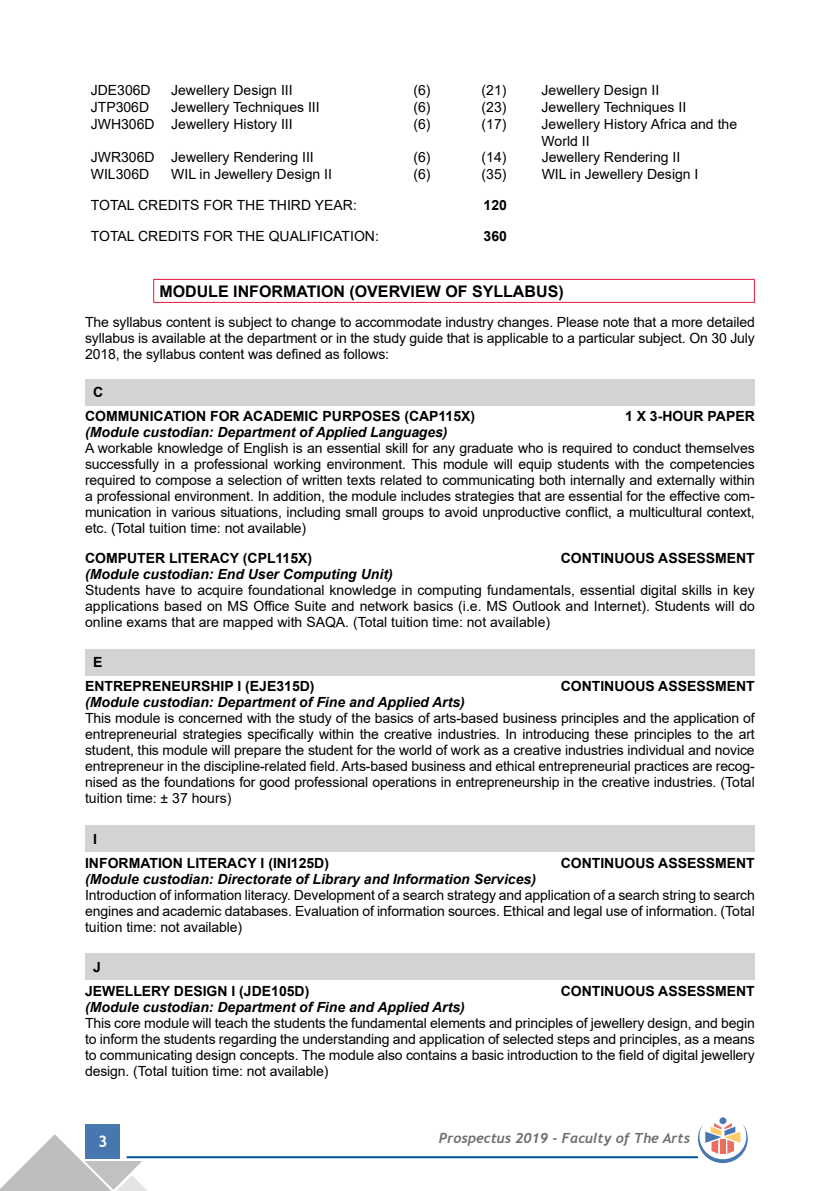
<style>
.page{position:relative;width:840px;height:1191px;background:#fff}
.page>*{position:absolute;margin:0;border:0;box-sizing:border-box;transform-origin:0 0}
.t1{font:700 16px "Arial";color:#000}
.t2{font:700 16px "Trebuchet MS";color:#fff}
.t3{font:14px/16px "Arial";color:#000;text-align:justify}
.t4{font:700 14px/24px "Arial";color:#000}
.t5{font:italic 700 14px "Arial";color:#000}
.t6{font:italic 700 14px "Trebuchet";color:#6d6e71}
</style>
<div class="page">
<div style="left:86px;top:1124px;width:34px;height:34px;background:#4777ae"></div>
<hr style="left:126px;top:1156px;width:571px;height:2px;background:#005596">
<svg style="left:0;top:1134px;width:148px;height:57px"></svg>
<div style="left:719px;top:1117px;width:7px;height:7px;background:#4777ae;border-radius:50%"></div>
<svg style="left:697px;top:1123px;width:50px;height:40px"></svg>
<hr style="left:153px;top:279px;width:601px;height:1px;background:#e31837">
<svg style="left:153px;top:280px;width:1px;height:22px"></svg>
<svg style="left:753px;top:280px;width:1px;height:22px"></svg>
<hr style="left:153px;top:302px;width:601px;height:1px;background:#e31837">
<div style="left:85px;top:379px;width:669px;height:26px;background:#d1d3d4"></div>
<div style="left:85px;top:649px;width:669px;height:26px;background:#d1d3d4"></div>
<div style="left:85px;top:825px;width:669px;height:26px;background:#d1d3d4"></div>
<div style="left:85px;top:953px;width:669px;height:27px;background:#d1d3d4"></div>
<p class="t3" style="left:91px;top:82px;width:61px">JDE306D</p>
<p class="t3" style="left:171px;top:82px;width:123px">Jewellery Design III</p>
<p class="t3" style="left:413px;top:82px;width:19px">(6)</p>
<p class="t3" style="left:481px;top:82px;width:26px">(21)</p>
<p class="t3" style="left:541px;top:82px;width:119px">Jewellery Design II</p>
<p class="t3" style="left:91px;top:99px;width:60px">JTP306D</p>
<p class="t3" style="left:171px;top:99px;width:150px">Jewellery Techniques III</p>
<p class="t3" style="left:413px;top:99px;width:19px">(6)</p>
<p class="t3" style="left:481px;top:99px;width:26px">(23)</p>
<p class="t3" style="left:541px;top:99px;width:146px">Jewellery Techniques II</p>
<p class="t3" style="left:91px;top:116px;width:203px">JWH306D Jewellery History III</p>
<p class="t3" style="left:413px;top:116px;width:19px">(6)</p>
<p class="t3" style="left:481px;top:116px;width:26px">(17)</p>
<p class="t3" style="left:541px;top:115px;width:197px;line-height:16.8px">Jewellery History Africa and the<br>World II</p>
<p class="t3" style="left:91px;top:149px;width:224px">JWR306D Jewellery Rendering III</p>
<p class="t3" style="left:413px;top:149px;width:19px">(6)</p>
<p class="t3" style="left:481px;top:149px;width:26px">(14)</p>
<p class="t3" style="left:541px;top:149px;width:140px">Jewellery Rendering II</p>
<p class="t3" style="left:91px;top:166px;width:60px">WIL306D</p>
<p class="t3" style="left:171px;top:166px;width:162px">WIL in Jewellery Design II</p>
<p class="t3" style="left:413px;top:166px;width:19px">(6)</p>
<p class="t3" style="left:481px;top:166px;width:26px">(35)</p>
<p class="t3" style="left:541px;top:166px;width:158px">WIL in Jewellery Design I</p>
<p class="t3" style="left:91px;top:197px;width:267px">TOTAL CREDITS FOR THE THIRD YEAR:</p>
<p class="t4" style="left:483px;top:193px;width:25px">120</p>
<p class="t3" style="left:91px;top:228px;width:289px">TOTAL CREDITS FOR THE QUALIFICATION:</p>
<p class="t4" style="left:483px;top:224px;width:25px">360</p>
<p class="t1" style="left:159px;top:280px;width:405px">MODULE INFORMATION (OVERVIEW OF SYLLABUS)</p>
<p class="t3" style="left:85px;top:314px;width:671px">The syllabus content is subject to change to accommodate industry changes. Please note that a more detailed syllabus is available at the department or in the study guide that is applicable to a particular subject. On 30 July 2018, the syllabus content was defined as follows:</p>
<p class="t4" style="left:85px;top:380px;width:391px;text-indent:8px">C<br>COMMUNICATION FOR ACADEMIC PURPOSES (CAP115X)</p>
<p class="t4" style="left:624px;top:404px;width:131px">1 X 3-HOUR PAPER</p>
<p class="t5" style="left:85px;top:423px;width:363px">(Module custodian: Department of Applied Languages)</p>
<p class="t3" style="left:85px;top:440px;width:671px">A workable knowledge of English is an essential skill for any graduate who is required to conduct themselves successfully in a professional working environment. This module will equip students with the competencies required to compose a selection of written texts related to communicating both internally and externally within a professional environment. In addition, the module includes strategies that are essential for the effective com&shy;munication in various situations, including small groups to avoid unproductive conflict, a multicultural context, etc. (Total tuition time: not available)</p>
<p class="t4" style="left:85px;top:546px;width:228px">COMPUTER LITERACY (CPL115X)</p>
<p class="t4" style="left:560px;top:546px;width:195px">CONTINUOUS ASSESSMENT</p>
<p class="t5" style="left:85px;top:565px;width:309px">(Module custodian: End User Computing Unit)</p>
<p class="t3" style="left:85px;top:582px;width:671px">Students have to acquire foundational knowledge in computing fundamentals, essential digital skills in key applications based on MS Office Suite and network basics (i.e. MS Outlook and Internet). Students will do online exams that are mapped with SAQA. (Total tuition time: not available)</p>
<p class="t4" style="left:85px;top:650px;width:231px;text-indent:8px">E<br>ENTREPRENEURSHIP I (EJE315D)</p>
<p class="t4" style="left:560px;top:674px;width:195px">CONTINUOUS ASSESSMENT</p>
<p class="t5" style="left:85px;top:693px;width:381px">(Module custodian: Department of Fine and Applied Arts)</p>
<p class="t3" style="left:85px;top:710px;width:670px">This module is concerned with the study of the basics of arts-based business principles and the application of entrepreneurial strategies specifically within the creative industries. In introducing these principles to the art student, this module will prepare the student for the world of work as a creative industries individual and novice entrepreneur in the discipline-related field. Arts-based business and ethical entrepreneurial practices are recog&shy;nised as the foundations for good professional operations in entrepreneurship in the creative industries. (Total tuition time: ± 37 hours)</p>
<p class="t4" style="left:85px;top:827px;width:245px;text-indent:8px">I<br>INFORMATION LITERACY I (INI125D)</p>
<p class="t4" style="left:560px;top:851px;width:195px">CONTINUOUS ASSESSMENT</p>
<p class="t5" style="left:85px;top:869px;width:452px">(Module custodian: Directorate of Library and Information Services)</p>
<p class="t3" style="left:85px;top:886px;width:671px">Introduction of information literacy. Development of a search strategy and application of a search string to search engines and academic databases. Evaluation of information sources. Ethical and legal use of information. (Total tuition time: not available)</p>
<p class="t4" style="left:85px;top:955px;width:226px;text-indent:8px">J<br>JEWELLERY DESIGN I (JDE105D)</p>
<p class="t4" style="left:560px;top:979px;width:195px">CONTINUOUS ASSESSMENT</p>
<p class="t5" style="left:85px;top:997px;width:381px">(Module custodian: Department of Fine and Applied Arts)</p>
<p class="t3" style="left:85px;top:1015px;width:670px">This core module will teach the students the fundamental elements and principles of jewellery design, and begin to inform the students regarding the understanding and application of selected steps and principles, as a means to communicating design concepts. The module also contains a basic introduction to the field of digital jewellery design. (Total tuition time: not available)</p>
<p class="t2" style="left:98px;top:1131px;width:11px">3</p>
<p class="t6" style="left:438px;top:1129px;width:252px">Prospectus 2019 - Faculty of The Arts</p>
</div>
